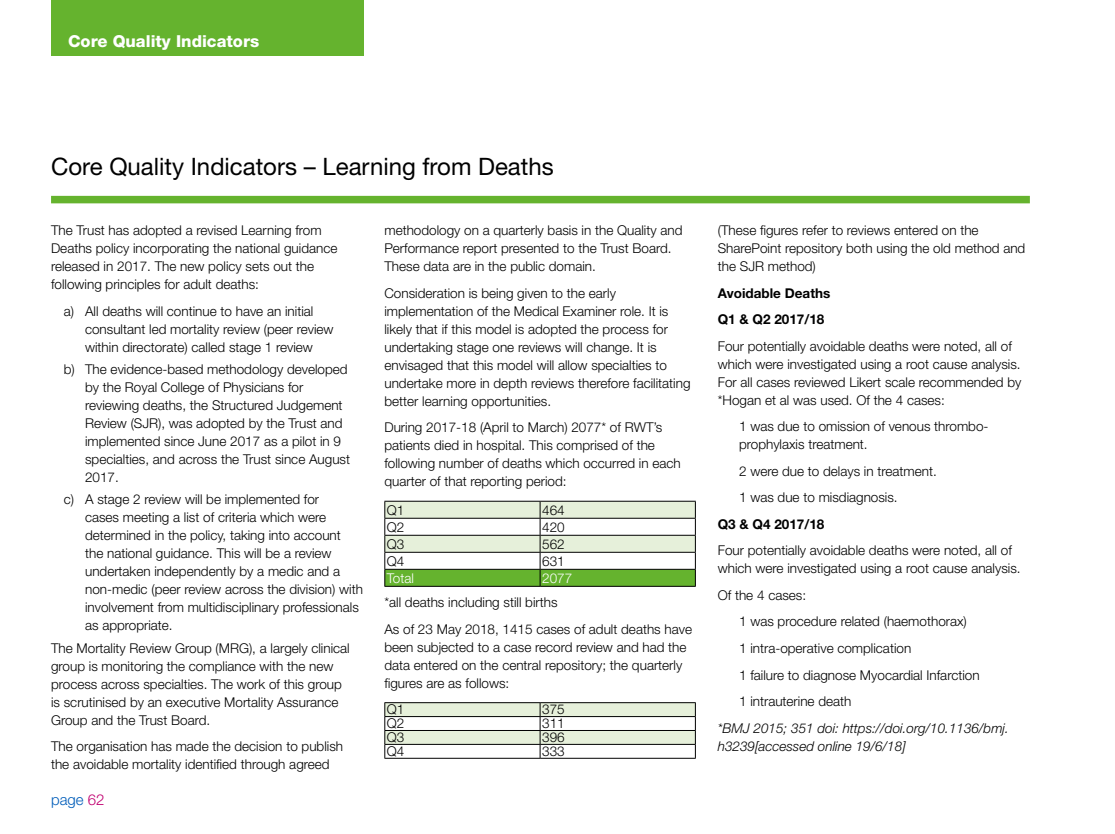
<style>
.page{position:relative;width:1115px;height:834px;background:#fff}
.page>*{position:absolute;margin:0;border:0;box-sizing:border-box;transform-origin:0 0}
.Sub_heading_Green{font:24px "Helvetica Neue LT Std";color:#000}
.Top_of_left_Page_sec{font:800 16.5px "Helvetica Neue LT Std";color:#fff}
.t1{font:300 15px "Helvetica Neue LT Std";color:#005db9}
.Body{font:300 13.5px/18px "Helvetica Neue LT Std";color:#000}
.Indented_text{font:300 13.5px/18px "Helvetica Neue LT Std";color:#000}
.Body_Italic{font:italic 300 13.5px/18px "Helvetica Neue LT Std";color:#000}
.Table{font:300 13.5px "Helvetica Neue LT Std";color:#000}
.Bold_Body{font:700 13.5px "Helvetica Neue LT Std";color:#000}
.Table-2{font:300 13.5px "Helvetica Neue LT Std";color:#fff}
.s1{color:#c10071}
</style>
<div class="page">
<div style="left:51px;top:196px;width:978px;height:7px;background:#65b32e"></div>
<hr style="left:384px;top:500px;width:156px;height:1px;background:#000">
<hr style="left:540px;top:500px;width:155px;height:1px;background:#000">
<svg style="left:384px;top:501px;width:311px;height:85px"></svg>
<hr style="left:384px;top:586px;width:156px;height:1px;background:#000">
<hr style="left:540px;top:586px;width:155px;height:1px;background:#000">
<svg style="left:384px;top:702px;width:311px;height:55px"></svg>
<hr style="left:384px;top:757px;width:156px;height:1px;background:#000">
<hr style="left:540px;top:757px;width:155px;height:1px;background:#000">
<div style="left:51px;top:0;width:312px;height:55px;background:#65b32e"></div>
<p class="Top_of_left_Page_sec" style="left:68px;top:31px;width:193px">Core Quality Indicators</p>
<p class="Sub_heading_Green" style="left:51px;top:152px;width:504px">Core Quality Indicators – Learning from Deaths</p>
<p class="Body" style="left:51px;top:221px;width:288px">The Trust has adopted a revised Learning from Deaths policy incorporating the national guidance released in 2017. The new policy sets out the following principles for adult deaths:</p>
<p class="Indented_text" style="left:85px;top:301px;width:250px;text-indent:-21px">a) All deaths will continue to have an initial consultant led mortality review (peer review within directorate) called stage 1 review</p>
<p class="Indented_text" style="left:85px;top:360px;width:266px;text-indent:-21px">b) The evidence-based methodology developed by the Royal College of Physicians for reviewing deaths, the Structured Judgement Review (SJR), was adopted by the Trust and implemented since June 2017 as a pilot in 9 specialties, and across the Trust since August 2017.</p>
<p class="Indented_text" style="left:85px;top:490px;width:279px;text-indent:-21px">c) A stage 2 review will be implemented for<br>cases meeting a list of criteria which were determined in the policy, taking into account<br>the national guidance. This will be a review undertaken independently by a medic and a non-medic (peer review across the division) with involvement from multidisciplinary professionals as appropriate.</p>
<p class="Body" style="left:51px;top:638px;width:300px">The Mortality Review Group (MRG), a largely clinical group is monitoring the compliance with the new process across specialties. The work of this group is scrutinised by an executive Mortality Assurance Group and the Trust Board.</p>
<p class="Body" style="left:51px;top:737px;width:293px">The organisation has made the decision to publish the avoidable mortality identified through agreed</p>
<p class="t1" style="left:51px;top:790px;width:55px">page <span class="s1">62</span></p>
<p class="Body" style="left:384px;top:221px;width:299px">methodology on a quarterly basis in the Quality and<br>Performance report presented to the Trust Board.<br>These data are in the public domain.</p>
<p class="Body" style="left:384px;top:283px;width:307px">Consideration is being given to the early implementation of the Medical Examiner role. It is likely that if this model is adopted the process for undertaking stage one reviews will change. It is envisaged that this model will allow specialties to undertake more in depth reviews therefore facilitating better learning opportunities.</p>
<p class="Body" style="left:384px;top:418px;width:298px">During 2017-18 (April to March) 2077* of RWT’s patients died in hospital. This comprised of the following number of deaths which occurred in each quarter of that reporting period:</p>
<p class="Table" style="left:387px;top:501px;width:19px">Q1</p>
<p class="Table" style="left:542px;top:501px;width:24px">464</p>
<p class="Table" style="left:387px;top:518px;width:19px">Q2</p>
<p class="Table" style="left:542px;top:518px;width:24px">420</p>
<p class="Table" style="left:387px;top:535px;width:19px">Q3</p>
<p class="Table" style="left:542px;top:535px;width:24px">562</p>
<p class="Table" style="left:387px;top:552px;width:19px">Q4</p>
<p class="Table" style="left:542px;top:552px;width:24px">631</p>
<p class="Table-2" style="left:387px;top:569px;width:29px">Total</p>
<p class="Table-2" style="left:542px;top:569px;width:32px">2077</p>
<p class="Body" style="left:384px;top:593px;width:174px">*all deaths including still births</p>
<p class="Body" style="left:384px;top:619px;width:309px">As of 23 May 2018, 1415 cases of adult deaths have been subjected to a case record review and had the data entered on the central repository; the quarterly figures are as follows:</p>
<p class="Table" style="left:387px;top:701px;width:19px">Q1</p>
<p class="Table" style="left:542px;top:701px;width:24px">375</p>
<p class="Table" style="left:387px;top:715px;width:19px">Q2</p>
<p class="Table" style="left:542px;top:715px;width:24px">311</p>
<p class="Table" style="left:387px;top:729px;width:19px">Q3</p>
<p class="Table" style="left:542px;top:729px;width:24px">396</p>
<p class="Table" style="left:387px;top:743px;width:19px">Q4</p>
<p class="Table" style="left:542px;top:743px;width:24px">333</p>
<p class="Body" style="left:717px;top:221px;width:309px">(These figures refer to reviews entered on the<br>SharePoint repository both using the old method and the SJR method)</p>
<p class="Bold_Body" style="left:717px;top:284px;width:114px">Avoidable Deaths</p>
<p class="Bold_Body" style="left:717px;top:311px;width:108px">Q1 &amp; Q2 2017/18</p>
<p class="Body" style="left:717px;top:336px;width:305px">Four potentially avoidable deaths were noted, all of which were investigated using a root cause analysis.<br>For all cases reviewed Likert scale recommended by *Hogan et al was used. Of the 4 cases:</p>
<p class="Body" style="left:738px;top:417px;width:251px">1 was due to omission of venous thrombo&shy;prophylaxis treatment.</p>
<p class="Body" style="left:738px;top:461px;width:199px">2 were due to delays in treatment.</p>
<p class="Body" style="left:738px;top:488px;width:160px">1 was due to misdiagnosis.</p>
<p class="Bold_Body" style="left:717px;top:515px;width:108px">Q3 &amp; Q4 2017/18</p>
<p class="Body" style="left:717px;top:541px;width:304px">Four potentially avoidable deaths were noted, all of which were investigated using a root cause analysis.</p>
<p class="Body" style="left:717px;top:585px;width:90px">Of the 4 cases:</p>
<p class="Body" style="left:738px;top:612px;width:229px">1 was procedure related (haemothorax)</p>
<p class="Body" style="left:738px;top:638px;width:174px">1 intra-operative complication</p>
<p class="Body" style="left:738px;top:665px;width:242px">1 failure to diagnose Myocardial Infarction</p>
<p class="Body" style="left:738px;top:691px;width:114px">1 intrauterine death</p>
<p class="Body_Italic" style="left:717px;top:718px;width:292px">*BMJ 2015; 351 doi: https://doi.org/10.1136/bmj. h3239[accessed online 19/6/18]</p>
</div>
